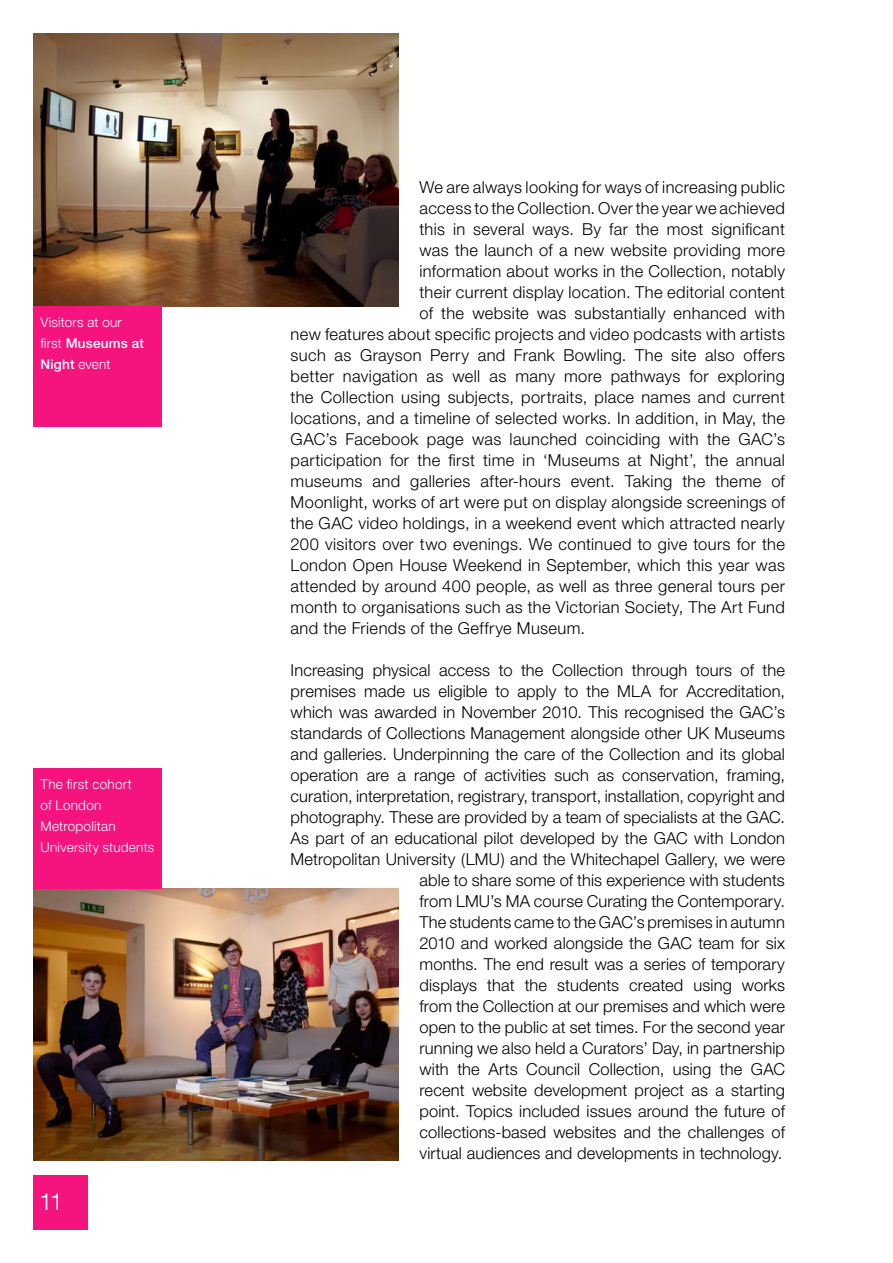
<style>
.page{position:relative;width:893px;height:1263px;background:#fff}
.page>*{position:absolute;margin:0;border:0;box-sizing:border-box;transform-origin:0 0}
.t1{font:300 24px "Helvetica Neue";color:#fff}
.Body_Text{font:300 16.5px/21px "Helvetica Neue";letter-spacing:.01em;color:#000;text-align:right}
.Captions_-_illustrat{font:300 13.5px/21px "Helvetica Neue";letter-spacing:.02em;color:#fff}
.s1{font-weight:500}
</style>
<div class="page">
<img style="left:33px;top:33px;width:365px;height:273px">
<img style="left:33px;top:888px;width:365px;height:272px">
<div style="left:33px;top:1176px;width:54px;height:54px;background:#f5147d"></div>
<div style="left:33px;top:306px;width:129px;height:120px;background:#f5147d"></div>
<div style="left:33px;top:768px;width:129px;height:120px;background:#f5147d"></div>
<h3 class="Captions_-_illustrat" style="left:40px;top:312px;width:105px">Visitors at our first <span class="s1">Museums at<br>Night</span> event</h3>
<h3 class="Captions_-_illustrat" style="left:40px;top:774px;width:115px">The first cohort<br>of London<br>Metropolitan<br>University students</h3>
<h1 class="t1" style="left:39px;top:1186px;width:26px">11</h1>
<p class="Body_Text" style="left:419px;top:176px;width:367px">We are always looking for ways of increasing public</p>
<p class="Body_Text" style="left:419px;top:197px;width:367px">access to the Collection. Over the year we achieved</p>
<p class="Body_Text" style="left:419px;top:218px;width:367px">this in several ways. By far the most significant</p>
<p class="Body_Text" style="left:419px;top:239px;width:367px">was the launch of a new website providing more</p>
<p class="Body_Text" style="left:419px;top:260px;width:367px">information about works in the Collection, notably</p>
<p class="Body_Text" style="left:419px;top:281px;width:367px">their current display location. The editorial content</p>
<p class="Body_Text" style="left:419px;top:302px;width:367px">of the website was substantially enhanced with</p>
<p class="Body_Text" style="left:291px;top:323px;width:496px">new features about specific projects and video podcasts with artists</p>
<p class="Body_Text" style="left:291px;top:344px;width:496px">such as Grayson Perry and Frank Bowling. The site also offers</p>
<p class="Body_Text" style="left:291px;top:365px;width:496px">better navigation as well as many more pathways for exploring</p>
<p class="Body_Text" style="left:291px;top:386px;width:496px">the Collection using subjects, portraits, place names and current</p>
<p class="Body_Text" style="left:291px;top:407px;width:496px">locations, and a timeline of selected works. In addition, in May, the</p>
<p class="Body_Text" style="left:291px;top:428px;width:496px">GAC’s Facebook page was launched coinciding with the GAC’s</p>
<p class="Body_Text" style="left:291px;top:449px;width:496px">participation for the first time in ‘Museums at Night’, the annual</p>
<p class="Body_Text" style="left:291px;top:470px;width:496px">museums and galleries after-hours event. Taking the theme of</p>
<p class="Body_Text" style="left:291px;top:491px;width:496px">Moonlight, works of art were put on display alongside screenings of</p>
<p class="Body_Text" style="left:291px;top:512px;width:496px">the GAC video holdings, in a weekend event which attracted nearly</p>
<p class="Body_Text" style="left:291px;top:533px;width:496px">200 visitors over two evenings. We continued to give tours for the</p>
<p class="Body_Text" style="left:291px;top:554px;width:496px">London Open House Weekend in September, which this year was</p>
<p class="Body_Text" style="left:291px;top:575px;width:496px">attended by around 400 people, as well as three general tours per</p>
<p class="Body_Text" style="left:291px;top:596px;width:496px">month to organisations such as the Victorian Society, The Art Fund</p>
<p class="Body_Text" style="left:291px;top:617px;width:296px">and the Friends of the Geffrye Museum.</p>
<p class="Body_Text" style="left:291px;top:659px;width:496px">Increasing physical access to the Collection through tours of the premises made us eligible to apply to the MLA for Accreditation, which was awarded in November 2010. This recognised the GAC’s standards of Collections Management alongside other UK Museums and galleries. Underpinning the care of the Collection and its global operation are a range of activities such as conservation, framing, curation, interpretation, registrary, transport, installation, copyright and photography. These are provided by a team of specialists at the GAC.<br>As part of an educational pilot developed by the GAC with London Metropolitan University (LMU) and the Whitechapel Gallery, we were able to share some of this experience with students<br>from LMU’s MA course Curating the Contemporary.<br>The students came to the GAC’s premises in autumn<br>2010 and worked alongside the GAC team for six<br>months. The end result was a series of temporary<br>displays that the students created using works<br>from the Collection at our premises and which were<br>open to the public at set times. For the second year<br>running we also held a Curators’ Day, in partnership<br>with the Arts Council Collection, using the GAC<br>recent website development project as a starting<br>point. Topics included issues around the future of collections-based websites and the challenges of<br>virtual audiences and developments in technology.</p>
</div>
